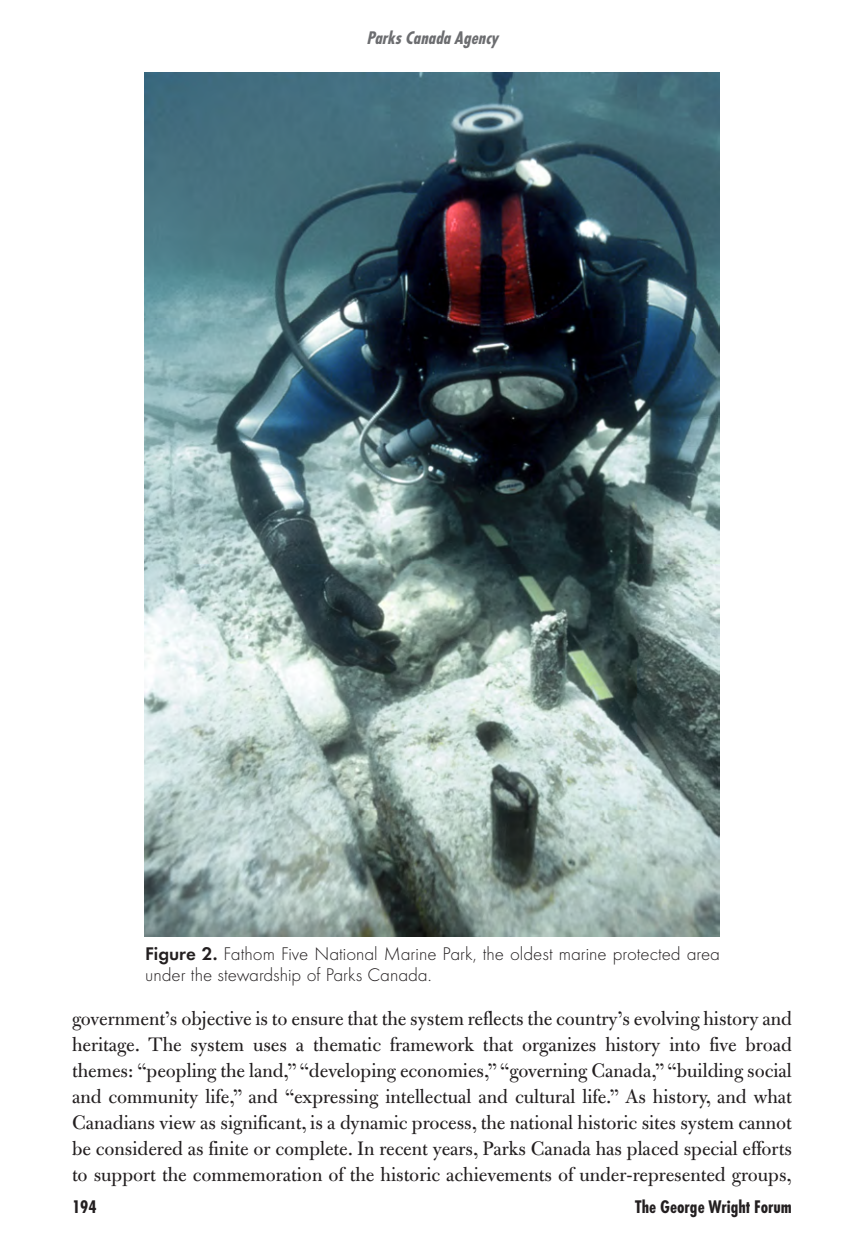
<style>
.page{position:relative;width:864px;height:1260px;background:#fff}
.page>*{position:absolute;margin:0;border:0;box-sizing:border-box;transform-origin:0 0}
.t1{font:21px/26px "Bulmer";color:#231f20;text-align:justify}
.t2{font:300 19px/21px "Function LH";color:#231f20}
.t3{font:700 19px "Function Cond";color:#231f20}
.t4{font:italic 700 19px "Function Cond";color:#6c6d70}
.s1{font-family:"Function";font-weight:700}
</style>
<div class="page">
<img style="left:145px;top:72px;width:574px;height:864px">
<p class="t4" style="left:366px;top:26px;width:133px">Parks Canada Agency</p>
<p class="t2" style="left:145px;top:943px;width:576px"><span class="s1">Figure 2.</span> Fathom Five National Marine Park, the oldest marine protected area under the stewardship of Parks Canada.</p>
<p class="t1" style="left:72px;top:1008px;width:722px">government’s objective is to ensure that the system reflects the country’s evolving history and heritage. The system uses a thematic framework that organizes history into five broad themes: “peopling the land,” “developing economies,” “governing Canada,” “building social and community life,” and “expressing intellectual and cultural life.” As history, and what Canadians view as significant, is a dynamic process, the national historic sites system cannot be considered as finite or complete. In recent years, Parks Canada has placed special efforts to support the commemoration of the historic achievements of under-represented groups,</p>
<p class="t3" style="left:72px;top:1195px;width:26px">194</p>
<p class="t3" style="left:635px;top:1195px;width:158px">The George Wright Forum</p>
</div>
